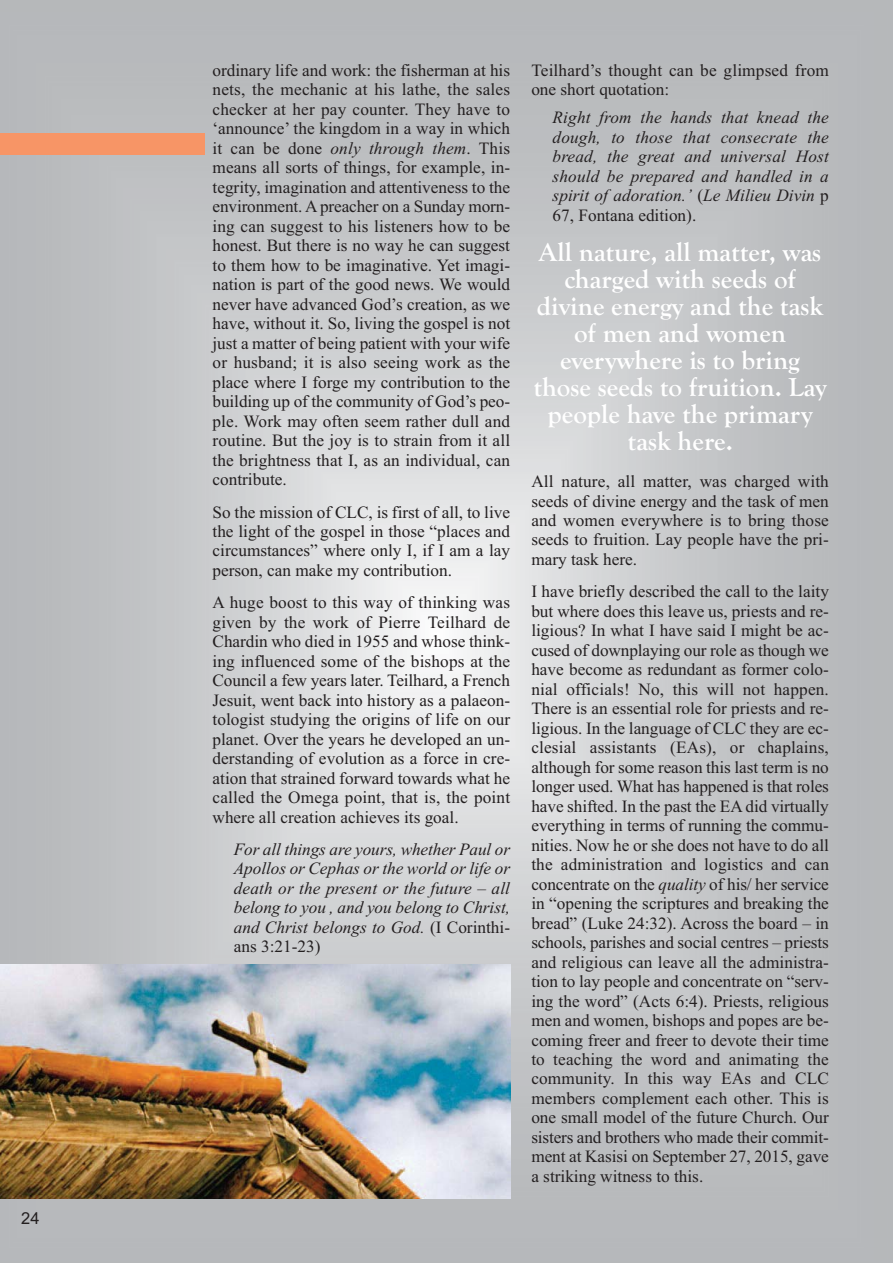
<style>
.page{position:relative;width:893px;height:1263px;background:#fff}
.page>*{position:absolute;margin:0;border:0;box-sizing:border-box;transform-origin:0 0}
.t1{font:700 27px/27px "Goudy Old Style T";color:#fff;text-align:center}
.t2{font:17.25px/19.5px "Times New Roman";color:#231f20;text-align:justify}
.t3{font:italic 17.25px/19.5px "Times New Roman";color:#231f20;text-align:justify}
.t4{font:16.5px "Arial";color:#231f20}
.s1{font-style:italic}
.s2{font-style:normal}
</style>
<div class="page">
<img style="left:0;top:0;width:893px;height:1263px">
<div style="left:0;top:134px;width:204px;height:21px;background:#f79566"></div>
<img style="left:0;top:964px;width:510px;height:235px">
<p class="t4" style="left:21px;top:1212px;width:20px">24</p>
<p class="t2" style="left:213px;top:62px;width:299px">ordinary life and work: the fisherman at his nets, the mechanic at his lathe, the sales checker at her pay counter. They have to ‘announce’ the kingdom in a way in which it can be done <span class="s1">only through them</span>. This means all sorts of things, for example, in&shy;tegrity, imagination and attentiveness to the environment. A preacher on a Sunday morn&shy;ing can suggest to his listeners how to be honest. But there is no way he can suggest to them how to be imaginative. Yet imagi&shy;nation is part of the good news. We would never have advanced God’s creation, as we have, without it. So, living the gospel is not just a matter of being patient with your wife or husband; it is also seeing work as the place where I forge my contribution to the building up of the community of God’s peo&shy;ple. Work may often seem rather dull and routine. But the joy is to strain from it all the brightness that I, as an individual, can contribute.</p>
<p class="t2" style="left:213px;top:504px;width:299px">So the mission of CLC, is first of all, to live the light of the gospel in those “places and circumstances” where only I, if I am a lay person, can make my contribution.</p>
<p class="t2" style="left:213px;top:594px;width:299px">A huge boost to this way of thinking was given by the work of Pierre Teilhard de Chardin who died in 1955 and whose think&shy;ing influenced some of the bishops at the Council a few years later. Teilhard, a French Jesuit, went back into history as a palaeon&shy;tologist studying the origins of life on our planet. Over the years he developed an un&shy;derstanding of evolution as a force in cre&shy;ation that strained forward towards what he called the Omega point, that is, the point where all creation achieves its goal.</p>
<p class="t3" style="left:234px;top:841px;width:278px">For all things are yours, whether Paul or Apollos or Cephas or the world or life or death or the present or the future – all belong to you , and you belong to Christ, and Christ belongs to God. <span class="s2">(I Corinthi&shy;ans 3:21-23)</span></p>
<p class="t2" style="left:531px;top:62px;width:299px">Teilhard’s thought can be glimpsed from one short quotation:</p>
<p class="t3" style="left:552px;top:110px;width:278px">Right from the hands that knead the dough, to those that consecrate the bread, the great and universal Host should be prepared and handled in a spirit of adoration.’ <span class="s2">(</span>Le Milieu Divin <span class="s2">p 67, Fontana edition).</span></p>
<h1 class="t1" style="left:533px;top:240px;width:295px">All nature, all matter, was charged with seeds of divine energy and the task of men and women everywhere is to bring those seeds to fruition. Lay people have the primary task here.</h1>
<p class="t2" style="left:531px;top:473px;width:299px">All nature, all matter, was charged with seeds of divine energy and the task of men and women everywhere is to bring those seeds to fruition. Lay people have the pri&shy;mary task here.</p>
<p class="t2" style="left:531px;top:583px;width:299px">I have briefly described the call to the laity but where does this leave us, priests and re&shy;ligious? In what I have said I might be ac&shy;cused of downplaying our role as though we have become as redundant as former colo&shy;nial officials! No, this will not happen.<br>There is an essential role for priests and re&shy;ligious. In the language of CLC they are ec&shy;clesial assistants (EAs), or chaplains, although for some reason this last term is no longer used. What has happened is that roles have shifted. In the past the EA did virtually everything in terms of running the commu&shy;nities. Now he or she does not have to do all the administration and logistics and can concentrate on the <span class="s1">quality</span> of his/ her service in “opening the scriptures and breaking the bread” (Luke 24:32). Across the board – in schools, parishes and social centres – priests and religious can leave all the administra&shy;tion to lay people and concentrate on “serv&shy;ing the word” (Acts 6:4). Priests, religious men and women, bishops and popes are be&shy;coming freer and freer to devote their time to teaching the word and animating the community. In this way EAs and CLC members complement each other. This is one small model of the future Church. Our sisters and brothers who made their commit&shy;ment at Kasisi on September 27, 2015, gave a striking witness to this.</p>
</div>
